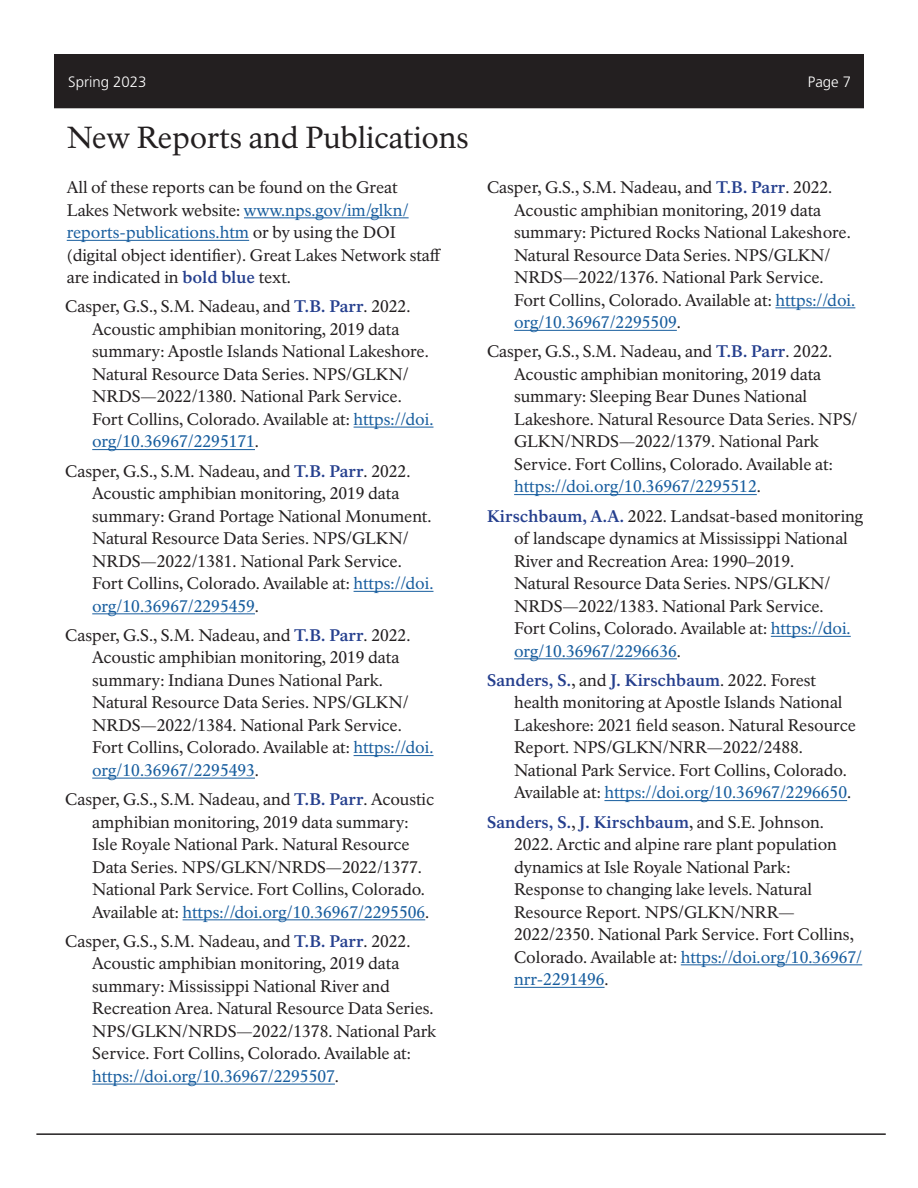
<style>
.page{position:relative;width:918px;height:1188px;background:#fff}
.page>*{position:absolute;margin:0;border:0;box-sizing:border-box;transform-origin:0 0}
.Article_Title{font:30px "NPS Rawlinson OT";color:#231f20}
.Literature_Citation{font:16.5px/22.5px "NPS Rawlinson OT";color:#231f20}
.Newsletter_Body_Text{font:16.5px/22.5px "NPS Rawlinson OT";color:#231f20}
.t1{font:300 15px "Frutiger LT Std";color:#fff}
.s1{color:#175d9e}
.s2{font-weight:700;color:#253f8e}
</style>
<div class="page">
<hr style="left:36px;top:1133px;width:850px;height:2px;background:#231f20">
<div style="left:55px;top:55px;width:808px;height:53px;background:#231f20"></div>
<div style="left:54px;top:54px;width:810px;height:54px;border:2px solid #231f20"></div>
<hr style="left:244px;top:218px;width:165px;height:1px;background:#175d9e">
<hr style="left:67px;top:240px;width:182px;height:1px;background:#175d9e">
<hr style="left:354px;top:427px;width:80px;height:1px;background:#175d9e">
<hr style="left:92px;top:449px;width:163px;height:1px;background:#175d9e">
<hr style="left:354px;top:591px;width:80px;height:1px;background:#175d9e">
<hr style="left:92px;top:614px;width:163px;height:1px;background:#175d9e">
<hr style="left:354px;top:755px;width:80px;height:1px;background:#175d9e">
<hr style="left:92px;top:778px;width:163px;height:1px;background:#175d9e">
<hr style="left:183px;top:920px;width:242px;height:1px;background:#175d9e">
<hr style="left:92px;top:1084px;width:243px;height:1px;background:#175d9e">
<hr style="left:775px;top:308px;width:80px;height:1px;background:#175d9e">
<hr style="left:514px;top:330px;width:163px;height:1px;background:#175d9e">
<hr style="left:514px;top:494px;width:243px;height:1px;background:#175d9e">
<hr style="left:771px;top:636px;width:80px;height:1px;background:#175d9e">
<hr style="left:514px;top:659px;width:163px;height:1px;background:#175d9e">
<hr style="left:604px;top:800px;width:243px;height:1px;background:#175d9e">
<hr style="left:681px;top:965px;width:181px;height:1px;background:#175d9e">
<hr style="left:514px;top:987px;width:91px;height:1px;background:#175d9e">
<p class="t1" style="left:68px;top:73px;width:80px">Spring 2023</p>
<p class="t1" style="left:808px;top:73px;width:45px">Page 7</p>
<p class="Article_Title" style="left:67px;top:119px;width:404px">New Reports and Publications</p>
<p class="Newsletter_Body_Text" style="left:67px;top:176px;width:376px">All of these reports can be found on the Great Lakes Network website: <span class="s1">www.nps.gov/im/glkn/ reports-publications.htm</span> or by using the DOI (digital object identifier). Great Lakes Network staff are indicated in <span class="s2">bold blue</span> text.</p>
<p class="Literature_Citation" style="left:92px;top:296px;width:343px;text-indent:-27px">Casper, G.S., S.M. Nadeau, and <span class="s2">T.B. Parr</span>. 2022.<br>Acoustic amphibian monitoring, 2019 data summary: Apostle Islands National Lakeshore.<br>Natural Resource Data Series. NPS/GLKN/ NRDS—2022/1380. National Park Service.<br>Fort Collins, Colorado. Available at: <span class="s1">https://doi. org/10.36967/2295171</span>.</p>
<p class="Literature_Citation" style="left:92px;top:460px;width:343px;text-indent:-27px">Casper, G.S., S.M. Nadeau, and <span class="s2">T.B. Parr</span>. 2022.<br>Acoustic amphibian monitoring, 2019 data summary: Grand Portage National Monument.<br>Natural Resource Data Series. NPS/GLKN/ NRDS—2022/1381. National Park Service.<br>Fort Collins, Colorado. Available at: <span class="s1">https://doi. org/10.36967/2295459</span>.</p>
<p class="Literature_Citation" style="left:92px;top:624px;width:343px;text-indent:-27px">Casper, G.S., S.M. Nadeau, and <span class="s2">T.B. Parr</span>. 2022.<br>Acoustic amphibian monitoring, 2019 data summary: Indiana Dunes National Park.<br>Natural Resource Data Series. NPS/GLKN/ NRDS—2022/1384. National Park Service.<br>Fort Collins, Colorado. Available at: <span class="s1">https://doi. org/10.36967/2295493</span>.</p>
<p class="Literature_Citation" style="left:92px;top:788px;width:343px;text-indent:-27px">Casper, G.S., S.M. Nadeau, and <span class="s2">T.B. Parr</span>. Acoustic amphibian monitoring, 2019 data summary:<br>Isle Royale National Park. Natural Resource Data Series. NPS/GLKN/NRDS—2022/1377.<br>National Park Service. Fort Collins, Colorado.<br>Available at: <span class="s1">https://doi.org/10.36967/2295506</span>.</p>
<p class="Literature_Citation" style="left:92px;top:930px;width:346px;text-indent:-27px">Casper, G.S., S.M. Nadeau, and <span class="s2">T.B. Parr</span>. 2022.<br>Acoustic amphibian monitoring, 2019 data summary: Mississippi National River and Recreation Area. Natural Resource Data Series.<br>NPS/GLKN/NRDS—2022/1378. National Park Service. Fort Collins, Colorado. Available at: <span class="s1">https://doi.org/10.36967/2295507</span>.</p>
<p class="Literature_Citation" style="left:514px;top:176px;width:343px;text-indent:-27px">Casper, G.S., S.M. Nadeau, and <span class="s2">T.B. Parr</span>. 2022.<br>Acoustic amphibian monitoring, 2019 data summary: Pictured Rocks National Lakeshore.<br>Natural Resource Data Series. NPS/GLKN/ NRDS—2022/1376. National Park Service.<br>Fort Collins, Colorado. Available at: <span class="s1">https://doi. org/10.36967/2295509</span>.</p>
<p class="Literature_Citation" style="left:514px;top:341px;width:345px;text-indent:-27px">Casper, G.S., S.M. Nadeau, and <span class="s2">T.B. Parr</span>. 2022.<br>Acoustic amphibian monitoring, 2019 data summary: Sleeping Bear Dunes National Lakeshore. Natural Resource Data Series. NPS/ GLKN/NRDS—2022/1379. National Park Service. Fort Collins, Colorado. Available at: <span class="s1">https://doi.org/10.36967/2295512</span>.</p>
<p class="Literature_Citation" style="left:514px;top:505px;width:351px;text-indent:-27px"><span class="s2">Kirschbaum, A.A.</span> 2022. Landsat-based monitoring of landscape dynamics at Mississippi National River and Recreation Area: 1990–2019.<br>Natural Resource Data Series. NPS/GLKN/ NRDS—2022/1383. National Park Service.<br>Fort Colins, Colorado. Available at: <span class="s1">https://doi. org/10.36967/2296636</span>.</p>
<p class="Literature_Citation" style="left:514px;top:669px;width:343px;text-indent:-27px"><span class="s2">Sanders, S.</span>, and <span class="s2">J. Kirschbaum</span>. 2022. Forest health monitoring at Apostle Islands National Lakeshore: 2021 field season. Natural Resource Report. NPS/GLKN/NRR—2022/2488.<br>National Park Service. Fort Collins, Colorado.<br>Available at: <span class="s1">https://doi.org/10.36967/2296650</span>.</p>
<p class="Literature_Citation" style="left:514px;top:811px;width:350px;text-indent:-27px"><span class="s2">Sanders, S.</span>, <span class="s2">J. Kirschbaum</span>, and S.E. Johnson.<br>2022. Arctic and alpine rare plant population dynamics at Isle Royale National Park:<br>Response to changing lake levels. Natural Resource Report. NPS/GLKN/NRR— 2022/2350. National Park Service. Fort Collins, Colorado. Available at: <span class="s1">https://doi.org/10.36967/ nrr-2291496</span>.</p>
</div>
